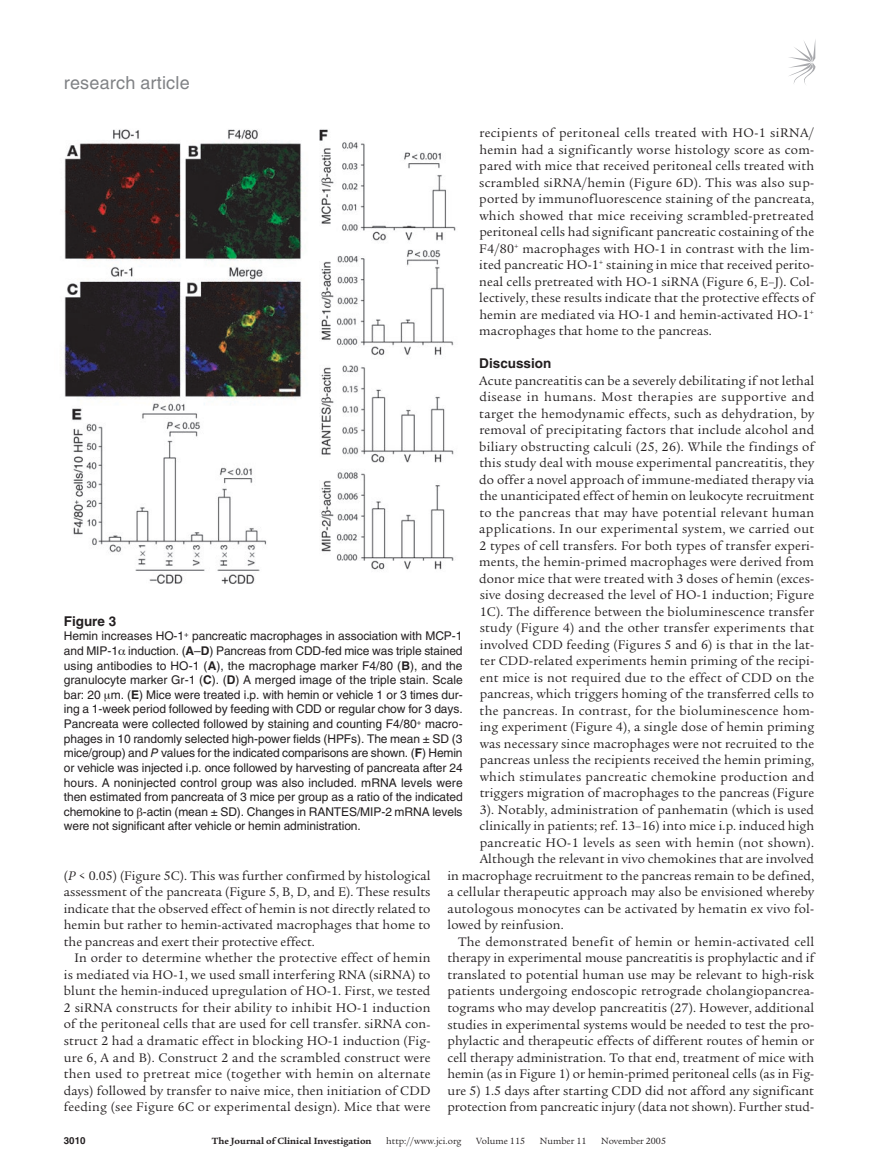
<style>
.page{position:relative;width:878px;height:1174px;background:#fff}
.page>*{position:absolute;margin:0;border:0;box-sizing:border-box;transform-origin:0 0}
.t1{font:18px "Helvetica LT Std";letter-spacing:.01em;color:#808285}
.t2{font:13.5px/16.5px "Legacy Serif Std";letter-spacing:.01em;color:#231f20;text-align:justify}
.t3{font:13.5px "Legacy Serif Std";letter-spacing:.035em;color:#231f20}
.t4{font:700 13.5px "Helvetica LT Std";color:#231f20}
.t5{font:12px/14.7px "Helvetica LT Std";letter-spacing:-.005em;color:#231f20;text-align:justify}
.t6{font:9.75px "Legacy Serif Std";color:#231f20}
.t7{font:700 9.75px "Legacy Serif Std";color:#231f20}
.t8{font:700 9.75px "Helvetica LT Std";color:#231f20}
.s1{font-weight:700}
.s2{font-style:italic}
</style>
<div class="page">
<svg style="left:789px;top:41px;width:26px;height:44px"></svg>
<img style="left:64px;top:129px;width:392px;height:455px">
<h1 class="t1" style="left:64px;top:72px;width:127px">research article</h1>
<p class="t2" style="left:479px;top:125px;width:336px">recipients of peritoneal cells treated with HO-1 siRNA/ hemin had a significantly worse histology score as com&shy;pared with mice that received peritoneal cells treated with scrambled siRNA/hemin (Figure 6D). This was also sup&shy;ported by immunofluorescence staining of the pancreata, which showed that mice receiving scrambled-pretreated peritoneal cells had significant pancreatic costaining of the F4/80<sup>+</sup> macrophages with HO-1 in contrast with the lim&shy;ited pancreatic HO-1<sup>+</sup> staining in mice that received perito&shy;neal cells pretreated with HO-1 siRNA (Figure 6, E–J). Col&shy;lectively, these results indicate that the protective effects of hemin are mediated via HO-1 and hemin-activated HO-1<sup>+ </sup>macrophages that home to the pancreas.</p>
<p class="t4" style="left:479px;top:355px;width:74px">Discussion</p>
<p class="t2" style="left:479px;top:372px;width:336px">Acute pancreatitis can be a severely debilitating if not lethal</p>
<p class="t3" style="left:479px;top:389px;width:336px">disease in humans. Most therapies are supportive and</p>
<p class="t2" style="left:479px;top:405px;width:336px">target the hemodynamic effects, such as dehydration, by</p>
<p class="t2" style="left:479px;top:422px;width:336px">removal of precipitating factors that include alcohol and</p>
<p class="t2" style="left:479px;top:438px;width:336px">biliary obstructing calculi (25, 26). While the findings of</p>
<p class="t2" style="left:479px;top:455px;width:336px">this study deal with mouse experimental pancreatitis, they</p>
<p class="t2" style="left:479px;top:471px;width:336px">do offer a novel approach of immune-mediated therapy via</p>
<p class="t2" style="left:479px;top:488px;width:336px">the unanticipated effect of hemin on leukocyte recruitment</p>
<p class="t2" style="left:479px;top:504px;width:336px">to the pancreas that may have potential relevant human</p>
<p class="t2" style="left:479px;top:521px;width:336px">applications. In our experimental system, we carried out</p>
<p class="t2" style="left:479px;top:537px;width:336px">2 types of cell transfers. For both types of transfer experi-</p>
<p class="t2" style="left:479px;top:554px;width:336px">ments, the hemin-primed macrophages were derived from</p>
<p class="t2" style="left:479px;top:570px;width:336px">donor mice that were treated with 3 doses of hemin (exces-</p>
<p class="t2" style="left:479px;top:587px;width:336px">sive dosing decreased the level of HO-1 induction; Figure</p>
<p class="t2" style="left:479px;top:603px;width:336px">1C). The difference between the bioluminescence transfer</p>
<p class="t2" style="left:479px;top:620px;width:336px">study (Figure 4) and the other transfer experiments that</p>
<p class="t2" style="left:479px;top:636px;width:336px">involved CDD feeding (Figures 5 and 6) is that in the lat-</p>
<p class="t2" style="left:479px;top:653px;width:336px">ter CDD-related experiments hemin priming of the recipi-</p>
<p class="t2" style="left:479px;top:669px;width:336px">ent mice is not required due to the effect of CDD on the</p>
<p class="t2" style="left:479px;top:686px;width:336px">pancreas, which triggers homing of the transferred cells to</p>
<p class="t2" style="left:479px;top:702px;width:336px">the pancreas. In contrast, for the bioluminescence hom-</p>
<p class="t2" style="left:479px;top:719px;width:336px">ing experiment (Figure 4), a single dose of hemin priming</p>
<p class="t2" style="left:479px;top:735px;width:336px">was necessary since macrophages were not recruited to the</p>
<p class="t2" style="left:479px;top:752px;width:336px">pancreas unless the recipients received the hemin priming,</p>
<p class="t2" style="left:479px;top:768px;width:336px">which stimulates pancreatic chemokine production and</p>
<p class="t2" style="left:479px;top:785px;width:336px">triggers migration of macrophages to the pancreas (Figure</p>
<p class="t2" style="left:479px;top:801px;width:336px">3). Notably, administration of panhematin (which is used</p>
<p class="t2" style="left:479px;top:818px;width:336px">clinically in patients; ref. 13–16) into mice i.p. induced high</p>
<p class="t2" style="left:479px;top:834px;width:336px">pancreatic HO-1 levels as seen with hemin (not shown).</p>
<p class="t2" style="left:479px;top:851px;width:336px">Although the relevant in vivo chemokines that are involved</p>
<p class="t2" style="left:447px;top:867px;width:368px">in macrophage recruitment to the pancreas remain to be defined,</p>
<p class="t2" style="left:447px;top:884px;width:368px">a cellular therapeutic approach may also be envisioned whereby</p>
<p class="t2" style="left:447px;top:900px;width:368px">autologous monocytes can be activated by hematin ex vivo fol-</p>
<p class="t2" style="left:447px;top:917px;width:118px">lowed by reinfusion.</p>
<p class="t2" style="left:458px;top:933px;width:357px">The demonstrated benefit of hemin or hemin-activated cell</p>
<p class="t2" style="left:447px;top:950px;width:368px">therapy in experimental mouse pancreatitis is prophylactic and if</p>
<p class="t2" style="left:447px;top:966px;width:368px">translated to potential human use may be relevant to high-risk</p>
<p class="t2" style="left:447px;top:983px;width:368px">patients undergoing endoscopic retrograde cholangiopancrea-</p>
<p class="t2" style="left:447px;top:999px;width:368px">tograms who may develop pancreatitis (27). However, additional</p>
<p class="t2" style="left:447px;top:1016px;width:368px">studies in experimental systems would be needed to test the pro-</p>
<p class="t2" style="left:447px;top:1032px;width:368px">phylactic and therapeutic effects of different routes of hemin or</p>
<p class="t2" style="left:447px;top:1049px;width:368px">cell therapy administration. To that end, treatment of mice with</p>
<p class="t2" style="left:447px;top:1065px;width:368px">hemin (as in Figure 1) or hemin-primed peritoneal cells (as in Fig-</p>
<p class="t2" style="left:447px;top:1082px;width:368px">ure 5) 1.5 days after starting CDD did not afford any significant</p>
<p class="t2" style="left:447px;top:1098px;width:368px">protection from pancreatic injury (data not shown). Further stud-</p>
<p class="t4" style="left:64px;top:612px;width:54px">Figure 3</p>
<p class="t5" style="left:64px;top:628px;width:400px">Hemin increases HO-1<sup>+</sup> pancreatic macrophages in association with MCP-1 and MIP-1 induction. (<span class="s1">A</span>–<span class="s1">D</span>) Pancreas from CDD-fed mice was triple stained using antibodies to HO-1 (<span class="s1">A</span>), the macrophage marker F4/80 (<span class="s1">B</span>), and the granulocyte marker Gr-1 (<span class="s1">C</span>). (<span class="s1">D</span>) A merged image of the triple stain. Scale bar: 20 m. (<span class="s1">E</span>) Mice were treated i.p. with hemin or vehicle 1 or 3 times dur&shy;ing a 1-week period followed by feeding with CDD or regular chow for 3 days.<br>Pancreata were collected followed by staining and counting F4/80<sup>+</sup> macro&shy;phages in 10 randomly selected high-power fields (HPFs). The mean ± SD (3 mice/group) and <span class="s2">P</span> values for the indicated comparisons are shown. (<span class="s1">F</span>) Hemin or vehicle was injected i.p. once followed by harvesting of pancreata after 24 hours. A noninjected control group was also included. mRNA levels were then estimated from pancreata of 3 mice per group as a ratio of the indicated chemokine to -actin (mean ± SD). Changes in RANTES/MIP-2 mRNA levels were not significant after vehicle or hemin administration.</p>
<p class="t2" style="left:64px;top:867px;width:368px">(<span class="s2">P</span> &lt; 0.05) (Figure 5C). This was further confirmed by histological assessment of the pancreata (Figure 5, B, D, and E). These results indicate that the observed effect of hemin is not directly related to hemin but rather to hemin-activated macrophages that home to the pancreas and exert their protective effect.</p>
<p class="t2" style="left:64px;top:950px;width:368px;text-indent:11px">In order to determine whether the protective effect of hemin is mediated via HO-1, we used small interfering RNA (siRNA) to blunt the hemin-induced upregulation of HO-1. First, we tested 2 siRNA constructs for their ability to inhibit HO-1 induction of the peritoneal cells that are used for cell transfer. siRNA con&shy;struct 2 had a dramatic effect in blocking HO-1 induction (Fig&shy;ure 6, A and B). Construct 2 and the scrambled construct were then used to pretreat mice (together with hemin on alternate days) followed by transfer to naive mice, then initiation of CDD feeding (see Figure 6C or experimental design). Mice that were</p>
<p class="t8" style="left:64px;top:1134px;width:23px">3010</p>
<p class="t7" style="left:212px;top:1135px;width:161px">The Journal of Clinical Investigation</p>
<p class="t6" style="left:386px;top:1135px;width:77px">http://www.jci.org</p>
<p class="t6" style="left:476px;top:1135px;width:50px">Volume 115</p>
<p class="t6" style="left:540px;top:1135px;width:48px">Number 11</p>
<p class="t6" style="left:601px;top:1135px;width:66px">November 2005</p>
</div>
